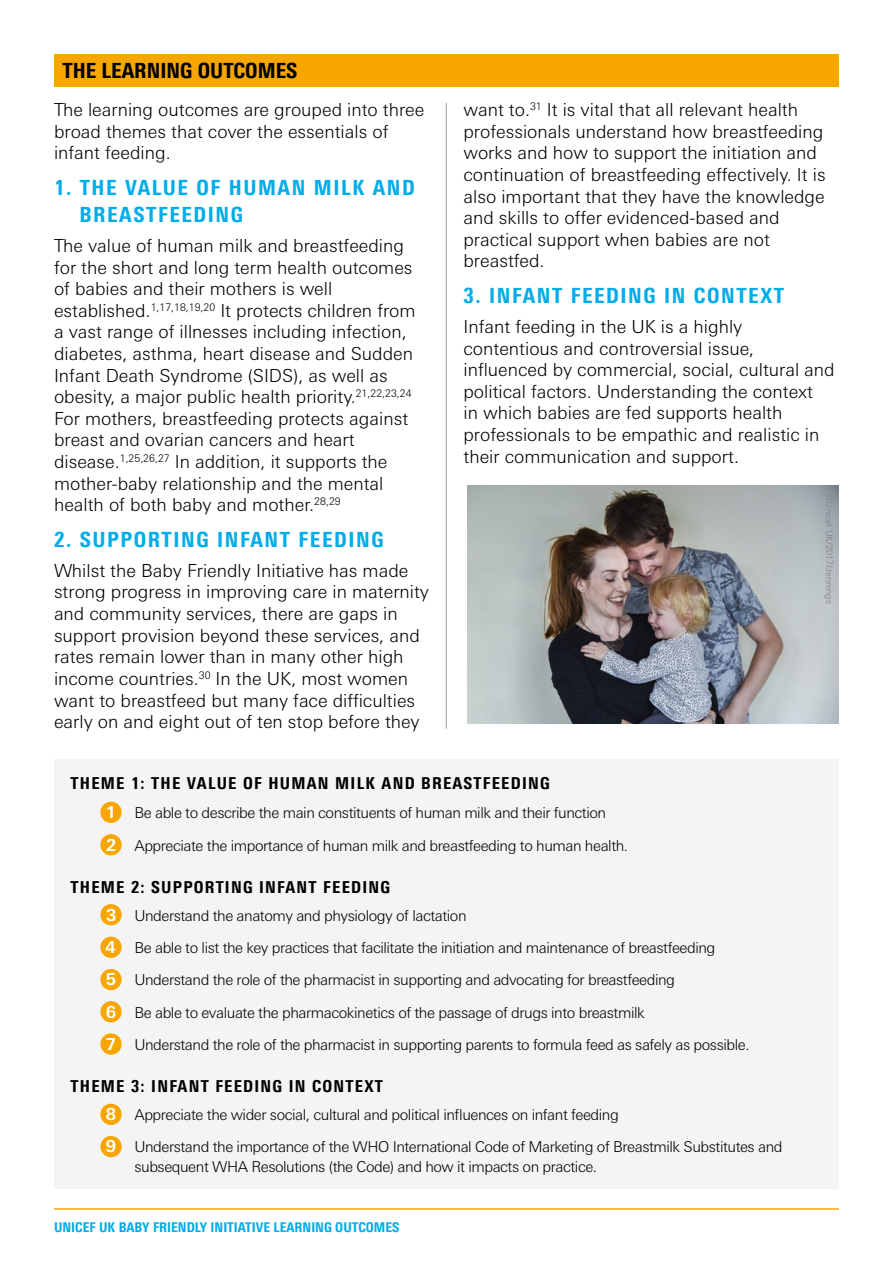
<style>
.page{position:relative;width:893px;height:1263px;background:#fff}
.page>*{position:absolute;margin:0;border:0;box-sizing:border-box;transform-origin:0 0}
.t1{font:800 condensed 21px/27px "Univers Next Pro";letter-spacing:.075em;color:#00ace9}
.t2{font:800 condensed 21px "Univers Next Pro";color:#000}
.t3{font:300 18px/21.6px "Univers Next Pro";color:#000}
.t4{font:800 condensed 16.5px "Univers Next Pro";letter-spacing:.075em;color:#000}
.t5{font:300 15px/32.2px "Univers Next Pro";letter-spacing:-.03em;color:#000}
.t6{font:800 condensed 13.5px "Univers Next Pro";color:#00ace9}
.t7{font:300 9px "Univers Next Pro";color:#808080}
.s1{font-weight:700;font-size:16.5px;color:#fff}
</style>
<div class="page">
<hr style="left:54px;top:1208px;width:785px;height:2px;background:#f7a600">
<div style="left:54px;top:54px;width:785px;height:33px;background:#f7a600"></div>
<hr style="left:446px;top:103px;width:1px;height:626px;background:#9d9d9c">
<div style="left:54px;top:759px;width:785px;height:430px;background:#f4f4f4"></div>
<div style="left:100px;top:802px;width:22px;height:21px;background:#f7a600;border-radius:50%"></div>
<div style="left:100px;top:834px;width:22px;height:21px;background:#f7a600;border-radius:50%"></div>
<div style="left:100px;top:904px;width:22px;height:21px;background:#f7a600;border-radius:50%"></div>
<div style="left:100px;top:937px;width:22px;height:21px;background:#f7a600;border-radius:50%"></div>
<div style="left:100px;top:969px;width:22px;height:21px;background:#f7a600;border-radius:50%"></div>
<div style="left:100px;top:1001px;width:22px;height:21px;background:#f7a600;border-radius:50%"></div>
<div style="left:100px;top:1033px;width:22px;height:22px;background:#f7a600;border-radius:50%"></div>
<div style="left:100px;top:1104px;width:22px;height:21px;background:#f7a600;border-radius:50%"></div>
<div style="left:100px;top:1136px;width:22px;height:21px;background:#f7a600;border-radius:50%"></div>
<img style="left:467px;top:486px;width:372px;height:237px">
<p class="t2" style="left:63px;top:58px;width:236px">THE LEARNING OUTCOMES</p>
<p class="t3" style="left:54px;top:99px;width:372px">The learning outcomes are grouped into three broad themes that cover the essentials of infant feeding.</p>
<p class="t1" style="left:80px;top:174px;width:337px;text-indent:-26px">1. THE VALUE OF HUMAN MILK AND<br>BREASTFEEDING</p>
<p class="t3" style="left:54px;top:235px;width:363px">The value of human milk and breastfeeding for the short and long term health outcomes of babies and their mothers is well established.<sup>1,17,18,19,20</sup> It protects children from a vast range of illnesses including infection, diabetes, asthma, heart disease and Sudden Infant Death Syndrome (SIDS), as well as obesity, a major public health priority.<sup>21,22,23,24<br></sup>For mothers, breastfeeding protects against breast and ovarian cancers and heart disease.<sup>1,25,26,27</sup> In addition, it supports the mother-baby relationship and the mental health of both baby and mother.<sup>28,29</sup></p>
<p class="t1" style="left:54px;top:526px;width:331px">2. SUPPORTING INFANT FEEDING</p>
<p class="t3" style="left:54px;top:560px;width:377px">Whilst the Baby Friendly Initiative has made strong progress in improving care in maternity and community services, there are gaps in support provision beyond these services, and rates remain lower than in many other high income countries.<sup>30</sup> In the UK, most women want to breastfeed but many face difficulties early on and eight out of ten stop before they</p>
<p class="t3" style="left:463px;top:99px;width:364px">want to.<sup>31</sup> It is vital that all relevant health professionals understand how breastfeeding works and how to support the initiation and continuation of breastfeeding effectively. It is also important that they have the knowledge and skills to offer evidenced-based and practical support when babies are not breastfed.</p>
<p class="t1" style="left:463px;top:282px;width:322px">3. INFANT FEEDING IN CONTEXT</p>
<p class="t3" style="left:463px;top:316px;width:373px">Infant feeding in the UK is a highly contentious and controversial issue, influenced by commercial, social, cultural and political factors. Understanding the context<br>in which babies are fed supports health professionals to be empathic and realistic in their communication and support.</p>
<p class="t7" style="left:835px;top:493px;width:112px;rotate:90deg">©Unicef UK/2017/Jennings</p>
<p class="t4" style="left:71px;top:773px;width:480px">THEME 1: THE VALUE OF HUMAN MILK AND BREASTFEEDING</p>
<p class="t5" style="left:106px;top:797px;width:524px"><span class="s1">1</span> Be able to describe the main constituents of human milk and their function<br><span class="s1">2</span> Appreciate the importance of human milk and breastfeeding to human health.</p>
<p class="t4" style="left:71px;top:877px;width:321px">THEME 2: SUPPORTING INFANT FEEDING</p>
<p class="t5" style="left:105px;top:899px;width:646px"><span class="s1">3</span> Understand the anatomy and physiology of lactation<br><span class="s1">4</span> Be able to list the key practices that facilitate the initiation and maintenance of breastfeeding<br><span class="s1">5</span> Understand the role of the pharmacist in supporting and advocating for breastfeeding<br><span class="s1">6</span> Be able to evaluate the pharmacokinetics of the passage of drugs into breastmilk<br><span class="s1">7</span> Understand the role of the pharmacist in supporting parents to formula feed as safely as possible.</p>
<p class="t4" style="left:71px;top:1076px;width:314px">THEME 3: INFANT FEEDING IN CONTEXT</p>
<p class="t5" style="left:106px;top:1099px;width:678px"><span class="s1">8</span> Appreciate the wider social, cultural and political influences on infant feeding<br><span class="s1">9</span> Understand the importance of the WHO International Code of Marketing of Breastmilk Substitutes and</p>
<p class="t5" style="left:134px;top:1150px;width:464px">subsequent WHA Resolutions (the Code) and how it impacts on practice.</p>
<p class="t6" style="left:54px;top:1219px;width:347px">UNICEF UK BABY FRIENDLY INITIATIVE LEARNING OUTCOMES</p>
</div>
